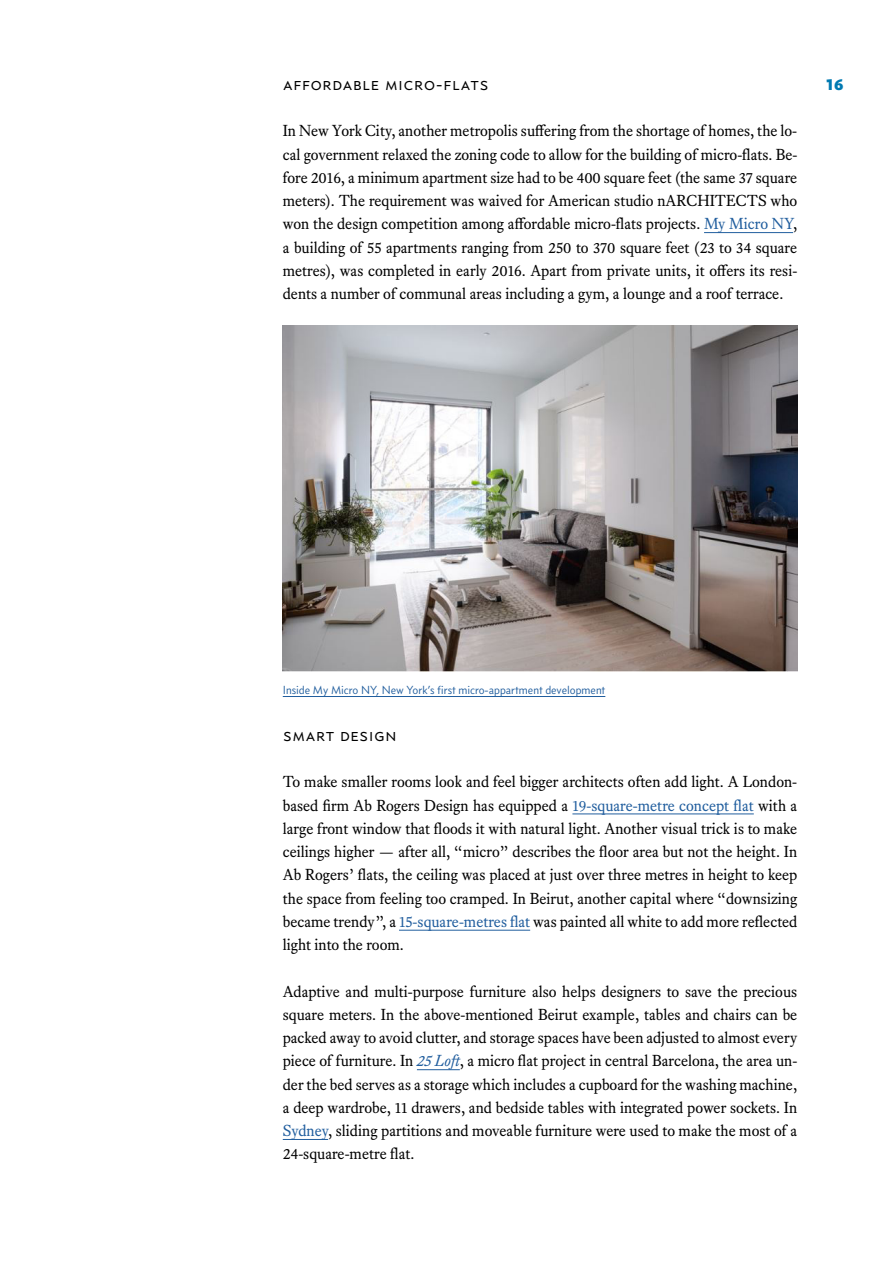
<style>
.page{position:relative;width:893px;height:1263px;background:#fff}
.page>*{position:absolute;margin:0;border:0;box-sizing:border-box;transform-origin:0 0}
.t1{font:18px "Concourse C3";color:#000}
.t2{font:15.75px/23.2px "Equity Text B";color:#000;text-align:justify}
.t3{font:15.75px "Concourse T7";color:#007ab2}
.t4{font:12px "Concourse T3";color:#215e9e}
.s1{color:#215e9e}
.s2{font-style:italic;color:#215e9e}
</style>
<div class="page">
<hr style="left:704px;top:232px;width:89px;height:1px;background:#215e9e">
<hr style="left:283px;top:696px;width:322px;height:1px;background:#215e9e">
<hr style="left:572px;top:814px;width:182px;height:1px;background:#215e9e">
<hr style="left:399px;top:930px;width:131px;height:1px;background:#215e9e">
<hr style="left:417px;top:1069px;width:43px;height:1px;background:#215e9e">
<hr style="left:283px;top:1139px;width:45px;height:1px;background:#215e9e">
<img style="left:283px;top:325px;width:514px;height:346px">
<p class="t1" style="left:283px;top:73px;width:208px">affordable micro-flats</p>
<p class="t3" style="left:826px;top:75px;width:19px">16</p>
<p class="t2" style="left:283px;top:119px;width:516px">In New York City, another metropolis suffering from the shortage of homes, the lo&shy;cal government relaxed the zoning code to allow for the building of micro-flats. Be&shy;fore 2016, a minimum apartment size had to be 400 square feet (the same 37 square meters). The requirement was waived for American studio nARCHITECTS who won the design competition among affordable micro-flats projects. <span class="s1">My Micro NY</span>, a building of 55 apartments ranging from 250 to 370 square feet (23 to 34 square metres), was completed in early 2016. Apart from private units, it offers its resi&shy;dents a number of communal areas including a gym, a lounge and a roof terrace.</p>
<p class="t4" style="left:283px;top:683px;width:324px">Inside My Micro NY, New York’s first micro-appartment development</p>
<p class="t1" style="left:283px;top:724px;width:116px">smart design</p>
<p class="t2" style="left:283px;top:770px;width:516px">To make smaller rooms look and feel bigger architects often add light. A London&shy;based firm Ab Rogers Design has equipped a <span class="s1">19-square-metre concept flat</span> with a large front window that floods it with natural light. Another visual trick is to make ceilings higher — after all, “micro” describes the floor area but not the height. In Ab Rogers’ flats, the ceiling was placed at just over three metres in height to keep the space from feeling too cramped. In Beirut, another capital where “downsizing became trendy”, a <span class="s1">15-square-metres flat</span> was painted all white to add more reflected light into the room.</p>
<p class="t2" style="left:283px;top:979px;width:516px">Adaptive and multi-purpose furniture also helps designers to save the precious square meters. In the above-mentioned Beirut example, tables and chairs can be packed away to avoid clutter, and storage spaces have been adjusted to almost every piece of furniture. In <span class="s2">25 Loft</span>, a micro flat project in central Barcelona, the area un&shy;der the bed serves as a storage which includes a cupboard for the washing machine, a deep wardrobe, 11 drawers, and bedside tables with integrated power sockets. In <span class="s1">Sydney</span>, sliding partitions and moveable furniture were used to make the most of a 24-square-metre flat.</p>
</div>
